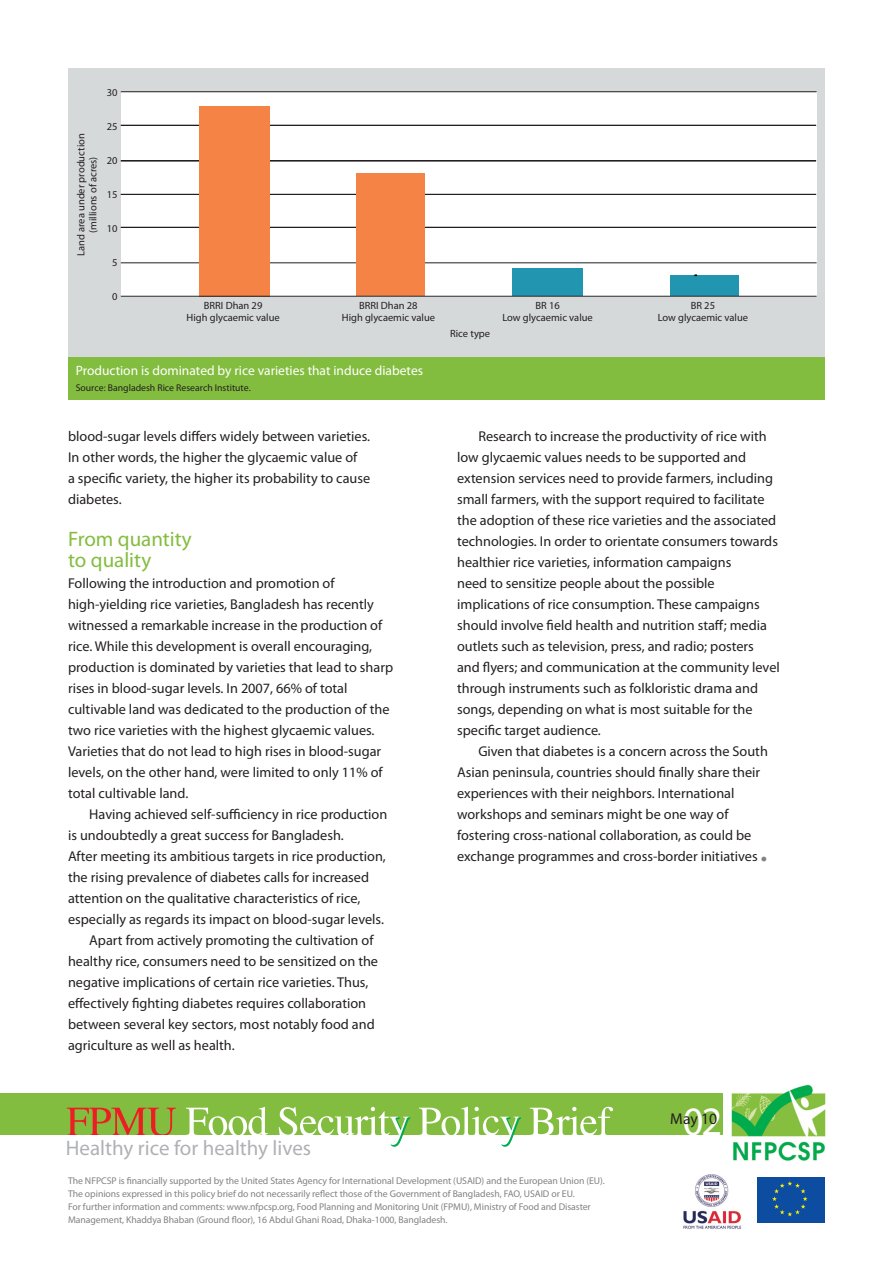
<style>
.page{position:relative;width:893px;height:1263px;background:#fff}
.page>*{position:absolute;margin:0;border:0;box-sizing:border-box;transform-origin:0 0}
.t1{font:40.5px "Myriad Pro";color:#fff}
.RunningHead{font:21px "Myriad Pro";color:#b0b1b5}
.Head_2{font:21px "Myriad Pro";color:#83bd3f}
.t2{font:15.6px "Myriad Pro";color:#231f20}
.Para{font:14.25px/21px "Myriad Pro";color:#231f20}
.NewPara{font:14.25px/21px "Myriad Pro";color:#231f20}
.t3{font:900 13.5px "Frutiger";color:#fff}
.t4{font:300 10.5px/12px "Frutiger";color:#231f20;text-align:center}
.t5{font:10.5px/12px "Frutiger";color:#231f20;text-align:center}
.t6{font:9.75px/12.8px "Myriad Pro";letter-spacing:-.005em;color:#808285}
.t7{font:9.75px "Frutiger";color:#231f20}
.s1{font-style:italic}
.s2{font-size:22.8px;color:#808285}
</style>
<div class="page">
<img style="left:731px;top:1084px;width:95px;height:77px">
<div style="left:0;top:1093px;width:722px;height:42px;background:#83bd3f"></div>
<svg style="left:67px;top:1108px;width:109px;height:27px"></svg>
<svg style="left:186px;top:1107px;width:82px;height:28px"></svg>
<svg style="left:279px;top:1107px;width:131px;height:39px"></svg>
<svg style="left:419px;top:1107px;width:102px;height:39px"></svg>
<svg style="left:530px;top:1107px;width:83px;height:28px"></svg>
<img style="left:683px;top:1174px;width:59px;height:55px">
<div style="left:757px;top:1177px;width:68px;height:45px;background:#0d4da1"></div>
<svg style="left:772px;top:1181px;width:36px;height:35px"></svg>
<div style="left:68px;top:68px;width:756px;height:331px;background:#d6d9da"></div>
<div style="left:68px;top:357px;width:756px;height:42px;background:#83bd3f"></div>
<div style="left:121px;top:92px;width:695px;height:204px;background:#fff"></div>
<hr style="left:121px;top:263px;width:695px;height:1px;background:#231f20">
<hr style="left:121px;top:227px;width:695px;height:1px;background:#231f20">
<hr style="left:121px;top:194px;width:695px;height:1px;background:#231f20">
<hr style="left:121px;top:161px;width:695px;height:1px;background:#231f20">
<hr style="left:121px;top:125px;width:695px;height:1px;background:#231f20">
<hr style="left:121px;top:91px;width:695px;height:1px;background:#231f20">
<div style="left:199px;top:106px;width:70px;height:190px;background:#f58345"></div>
<div style="left:356px;top:173px;width:69px;height:123px;background:#f58345"></div>
<div style="left:512px;top:268px;width:70px;height:28px;background:#2296b0"></div>
<div style="left:670px;top:275px;width:68px;height:21px;background:#2296b0"></div>
<hr style="left:121px;top:296px;width:695px;height:1px;background:#231f20">
<p class="t5" style="left:75px;top:256px;width:124px;rotate:-90deg">Land area under production (millions of acres)</p>
<p class="t4" style="left:107px;top:86px;width:12px">30</p>
<p class="t4" style="left:107px;top:120px;width:12px">25</p>
<p class="t4" style="left:107px;top:154px;width:12px">20</p>
<p class="t4" style="left:107px;top:188px;width:12px">15</p>
<p class="t4" style="left:107px;top:222px;width:12px">10</p>
<p class="t4" style="left:112px;top:257px;width:7px">5</p>
<p class="t4" style="left:112px;top:291px;width:7px">0</p>
<p class="t4" style="left:187px;top:299px;width:95px">BRRI Dhan 29<br>High glycaemic value</p>
<p class="t4" style="left:342px;top:299px;width:95px">BRRI Dhan 28<br>High glycaemic value</p>
<p class="t4" style="left:502px;top:299px;width:92px">BR 16<br>Low glycaemic value</p>
<p class="t4" style="left:658px;top:299px;width:92px">BR 25<br>Low glycaemic value</p>
<p class="t5" style="left:450px;top:327px;width:42px">Rice type</p>
<p class="t3" style="left:76px;top:362px;width:349px">Production is dominated by rice varieties that induce diabetes</p>
<p class="t7" style="left:76px;top:381px;width:176px"><span class="s1">Source:</span> Bangladesh Rice Research Institute.</p>
<p class="Para" style="left:68px;top:425px;width:304px">blood-sugar levels differs widely between varieties.<br>In other words, the higher the glycaemic value of<br>a specific variety, the higher its probability to cause diabetes.</p>
<p class="Head_2" style="left:68px;top:526px;width:125px">From quantity</p>
<p class="Head_2" style="left:68px;top:547px;width:85px">to quality</p>
<p class="NewPara" style="left:68px;top:572px;width:327px">Following the introduction and promotion of high-yielding rice varieties, Bangladesh has recently witnessed a remarkable increase in the production of rice. While this development is overall encouraging, production is dominated by varieties that lead to sharp rises in blood-sugar levels. In 2007, 66% of total cultivable land was dedicated to the production of the two rice varieties with the highest glycaemic values.<br>Varieties that do not lead to high rises in blood-sugar levels, on the other hand, were limited to only 11% of total cultivable land.</p>
<p class="Para" style="left:68px;top:803px;width:321px;text-indent:21px">Having achieved self-sufficiency in rice production is undoubtedly a great success for Bangladesh.<br>After meeting its ambitious targets in rice production, the rising prevalence of diabetes calls for increased attention on the qualitative characteristics of rice, especially as regards its impact on blood-sugar levels.</p>
<p class="Para" style="left:68px;top:929px;width:312px;text-indent:21px">Apart from actively promoting the cultivation of healthy rice, consumers need to be sensitized on the negative implications of certain rice varieties. Thus, effectively fighting diabetes requires collaboration between several key sectors, most notably food and agriculture as well as health.</p>
<p class="RunningHead" style="left:66px;top:1135px;width:247px">Healthy rice for healthy lives</p>
<p class="Para" style="left:457px;top:425px;width:324px;text-indent:21px">Research to increase the productivity of rice with low glycaemic values needs to be supported and extension services need to provide farmers, including small farmers, with the support required to facilitate the adoption of these rice varieties and the associated technologies. In order to orientate consumers towards healthier rice varieties, information campaigns<br>need to sensitize people about the possible implications of rice consumption. These campaigns should involve field health and nutrition staff; media outlets such as television, press, and radio; posters and flyers; and communication at the community level through instruments such as folkloristic drama and songs, depending on what is most suitable for the specific target audience.</p>
<p class="Para" style="left:457px;top:740px;width:312px;text-indent:21px">Given that diabetes is a concern across the South Asian peninsula, countries should finally share their experiences with their neighbors. International workshops and seminars might be one way of fostering cross-national collaboration, as could be exchange programmes and cross-border initiatives <span class="s2">•</span></p>
<p class="t1" style="left:683px;top:1097px;width:41px">02</p>
<p class="t2" style="left:670px;top:1109px;width:48px">May 10</p>
<p class="t6" style="left:68px;top:1174px;width:538px">The NFPCSP is financially supported by the United States Agency for International Development (USAID) and the European Union (EU).<br>The opinions expressed in this policy brief do not necessarily reflect those of the Government of Bangladesh, FAO, USAID or EU.</p>
<p class="t6" style="left:68px;top:1200px;width:524px">For further information and comments: www.nfpcsp.org, Food Planning and Monitoring Unit (FPMU), Ministry of Food and Disaster<br>Management, Khaddya Bhaban (Ground floor), 16 Abdul Ghani Road, Dhaka-1000, Bangladesh.</p>
</div>
